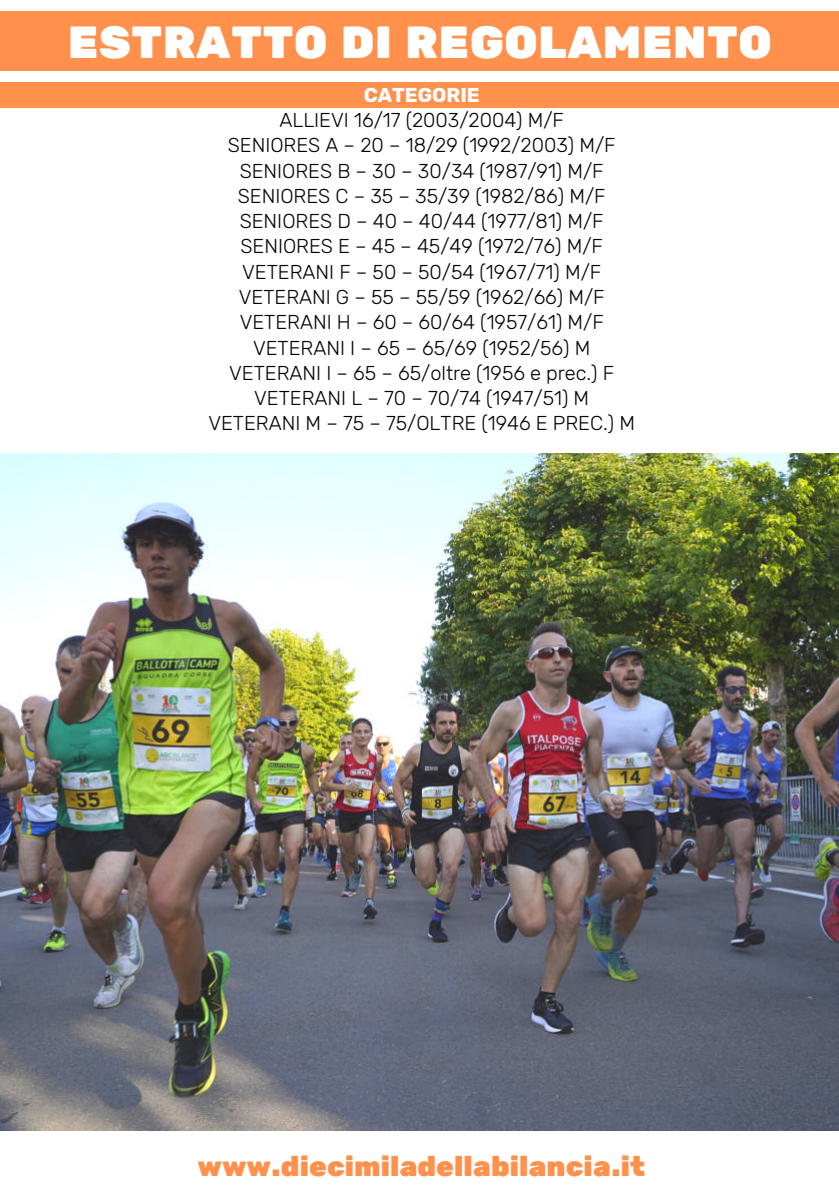
<style>
.page{position:relative;width:839px;height:1191px;background:#fff}
.page>*{position:absolute;margin:0;border:0;box-sizing:border-box;transform-origin:0 0}
.t1{font:44.8px "Rubik One";color:#fff}
.t2{font:28px "Rubik One";color:#ff914d}
.t3{font:300 20px/25.2px "Rubik";color:#000;text-align:center}
.t4{font:700 20px "Rubik";color:#fff}
</style>
<div class="page">
<div style="left:0;top:11px;width:838px;height:60px;background:#ff914d"></div>
<div style="left:0;top:83px;width:838px;height:25px;background:#ff914d"></div>
<img style="left:0;top:453px;width:838px;height:678px">
<h1 class="t1" style="left:68px;top:16px;width:705px">ESTRATTO DI REGOLAMENTO</h1>
<p class="t4" style="left:363px;top:83px;width:118px">CATEGORIE</p>
<p class="t3" style="left:208px;top:108px;width:428px">ALLIEVI 16/17 (2003/2004) M/F<br>SENIORES A – 20 – 18/29 (1992/2003) M/F SENIORES B – 30 – 30/34 (1987/91) M/F SENIORES C – 35 – 35/39 (1982/86) M/F SENIORES D – 40 – 40/44 (1977/81) M/F SENIORES E – 45 – 45/49 (1972/76) M/F VETERANI F – 50 – 50/54 (1967/71) M/F VETERANI G – 55 – 55/59 (1962/66) M/F VETERANI H – 60 – 60/64 (1957/61) M/F VETERANI I – 65 – 65/69 (1952/56) M VETERANI I – 65 – 65/oltre (1956 e prec.) F VETERANI L – 70 – 70/74 (1947/51) M VETERANI M – 75 – 75/OLTRE (1946 E PREC.) M</p>
<h2 class="t2" style="left:197px;top:1150px;width:449px">www.diecimiladellabilancia.it</h2>
</div>
